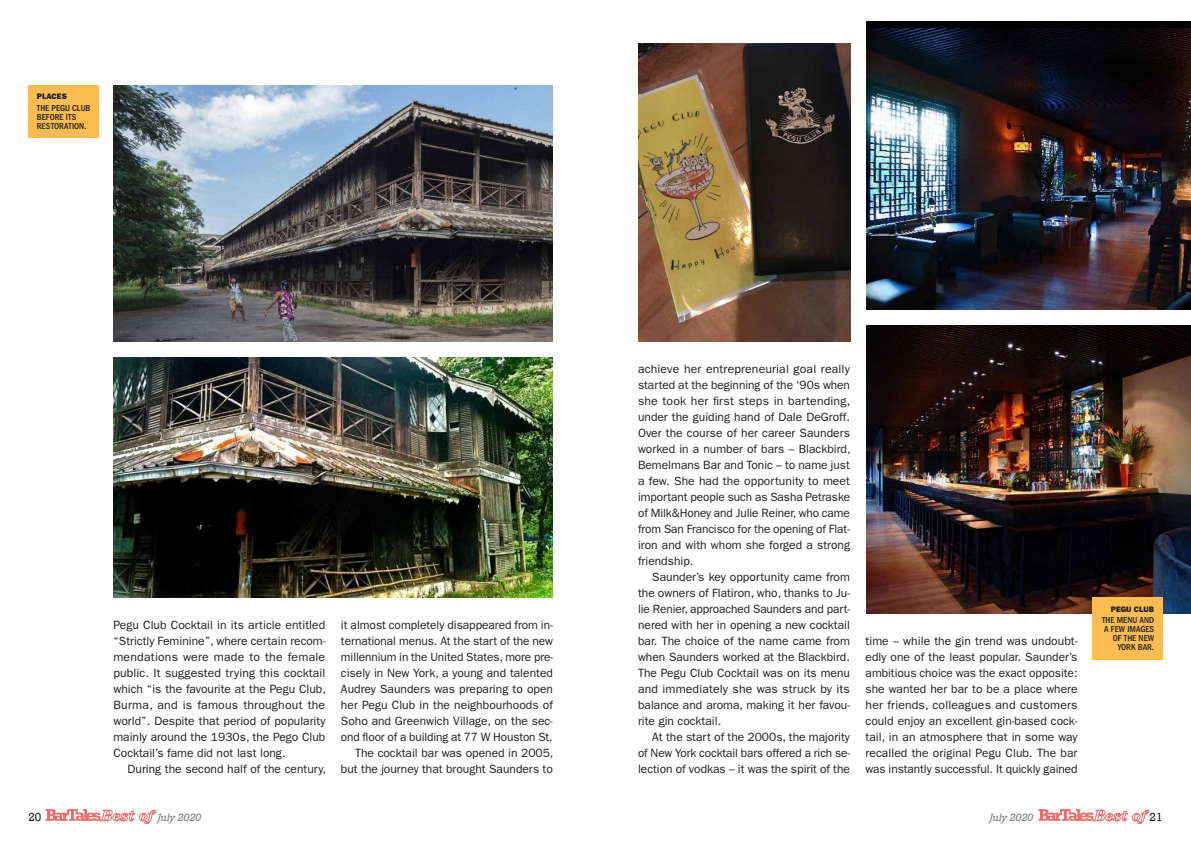
<style>
.page{position:relative;width:1191px;height:842px;background:#fff}
.page>*{position:absolute;margin:0;border:0;box-sizing:border-box;transform-origin:0 0}
.t1{font:12px/16px "ITC Franklin Gothic Std";color:#1d1d1b;text-align:justify}
.t2{font:12px "Rockwell";color:#1d1d1b}
.t3{font:italic 10px "Rockwell";color:#7c7b7b}
.t4{font:500 condensed 9px/9px "ITC Franklin Gothic Std";color:#1d1d1b}
.t5{font:8px "ITC Franklin Gothic Std Hvy";color:#1d1d1b}
</style>
<div class="page">
<svg style="left:46px;top:809px;width:110px;height:15px"></svg>
<svg style="left:1038px;top:809px;width:111px;height:15px"></svg>
<img style="left:113px;top:357px;width:440px;height:240px">
<img style="left:113px;top:85px;width:440px;height:256px">
<div style="left:28px;top:85px;width:71px;height:52px;background:#fbbd51"></div>
<img style="left:638px;top:43px;width:212px;height:298px">
<img style="left:866px;top:21px;width:325px;height:288px">
<img style="left:866px;top:325px;width:325px;height:288px">
<div style="left:1091px;top:597px;width:71px;height:62px;background:#fbbd51"></div>
<p class="t5" style="left:37px;top:92px;width:32px">PLACES</p>
<p class="t4" style="left:37px;top:104px;width:55px">THE PEGU CLUB<br>BEFORE ITS<br>RESTORATION.</p>
<p class="t1" style="left:113px;top:617px;width:214px">Pegu Club Cocktail in its article entitled “Strictly Feminine”, where certain recom&shy;mendations were made to the female public. It suggested trying this cocktail which “is the favourite at the Pegu Club, Burma, and is famous throughout the world”. Despite that period of popularity mainly around the 1930s, the Pego Club Cocktail’s fame did not last long.</p>
<p class="t1" style="left:128px;top:761px;width:200px">During the second half of the century,</p>
<p class="t1" style="left:341px;top:617px;width:214px;text-align:right">it almost completely disappeared from in&shy;ternational menus. At the start of the new millennium in the United States, more pre&shy;cisely in New York, a young and talented Audrey Saunders was preparing to open her Pegu Club in the neighbourhoods of Soho and Greenwich Village, on the sec&shy;ond floor of a building at 77 W Houston St.<br>The cocktail bar was opened in 2005, but the journey that brought Saunders to</p>
<p class="t1" style="left:638px;top:361px;width:214px">achieve her entrepreneurial goal really started at the beginning of the ‘90s when she took her first steps in bartending, under the guiding hand of Dale DeGroff.<br>Over the course of her career Saunders worked in a number of bars – Blackbird, Bemelmans Bar and Tonic – to name just a few. She had the opportunity to meet important people such as Sasha Petraske of Milk&amp;Honey and Julie Reiner, who came from San Francisco for the opening of Flat&shy;iron and with whom she forged a strong friendship.</p>
<p class="t1" style="left:638px;top:569px;width:213px;text-indent:14px">Saunder’s key opportunity came from the owners of Flatiron, who, thanks to Ju&shy;lie Renier, approached Saunders and part&shy;nered with her in opening a new cocktail bar. The choice of the name came from when Saunders worked at the Blackbird.<br>The Pegu Club Cocktail was on its menu and immediately she was struck by its balance and aroma, making it her favou&shy;rite gin cocktail.</p>
<p class="t1" style="left:638px;top:729px;width:213px;text-indent:14px">At the start of the 2000s, the majority of New York cocktail bars offered a rich se&shy;lection of vodkas – it was the spirit of the</p>
<p class="t1" style="left:865px;top:633px;width:213px">time – while the gin trend was undoubt&shy;edly one of the least popular. Saunder’s ambitious choice was the exact opposite: she wanted her bar to be a place where her friends, colleagues and customers could enjoy an excellent gin-based cock&shy;tail, in an atmosphere that in some way recalled the original Pegu Club. The bar was instantly successful. It quickly gained</p>
<p class="t5" style="left:1110px;top:604px;width:45px">PEGU CLUB</p>
<p class="t4" style="left:1102px;top:616px;width:54px;text-align:right">THE MENU AND<br>A FEW IMAGES<br>OF THE NEW<br>YORK BAR.</p>
<p class="t2" style="left:28px;top:810px;width:15px">20</p>
<p class="t3" style="left:158px;top:811px;width:45px">July 2020</p>
<p class="t3" style="left:990px;top:811px;width:45px">July 2020</p>
<p class="t2" style="left:1149px;top:810px;width:15px">21</p>
</div>
